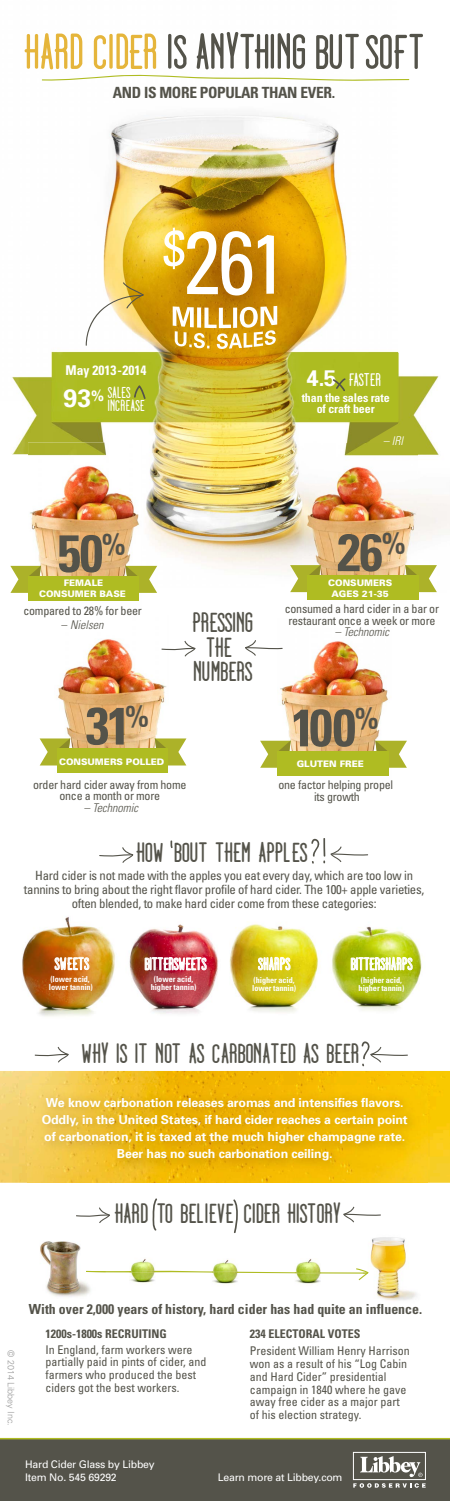
<style>
.page{position:relative;width:450px;height:1501px;background:#fff}
.page>*{position:absolute;margin:0;border:0;box-sizing:border-box;transform-origin:0 0}
.t1{font:700 53.4px "Dooodleista";color:#54534a}
.t2{font:700 condensed 52.5px "Univers";letter-spacing:-.02em;color:#54534a}
.t3{font:700 30px/24.8px "Dooodleista";color:#54534a;text-align:center}
.t4{font:700 25.12px "Univers";color:#fff}
.t5{font:700 22.65px "Univers";color:#fff}
.t6{font:700 19.73px "Dooodleista";color:#fff}
.t7{font:700 18.75px "Dooodleista";letter-spacing:.02em;color:#fff}
.t8{font:700 18.75px "Dooodleista";color:#fff}
.t9{font:700 17.25px/13.5px "Dooodleista";letter-spacing:.01em;color:#fff}
.t10{font:700 condensed 15.45px "Univers";letter-spacing:-.02em;color:#54534a}
.t11{font:700 condensed 13.88px "Univers";color:#54534a}
.t12{font:700 condensed 13.5px "Univers";color:#fff}
.t13{font:condensed 12.75px/14.2px "Univers";letter-spacing:-.02em;color:#54534a;text-align:center}
.t14{font:700 12.38px/17.2px "Univers";letter-spacing:-.01em;color:#fff;text-align:center}
.t15{font:condensed 12px/12.8px "Univers";color:#54534a}
.t16{font:condensed 12px/11.2px "Univers";letter-spacing:-.02em;color:#54534a;text-align:center}
.t17{font:700 condensed 12px "Univers";color:#54534a}
.t18{font:italic 300 condensed 12px "Univers";color:#54534a}
.t19{font:700 condensed 12px/10.5px "Univers";letter-spacing:-.01em;color:#fff;text-align:center}
.t20{font:italic 300 condensed 12px "Univers";color:#fff}
.t21{font:10.5px "Univers";letter-spacing:-.02em;color:#fff}
.t22{font:900 9px/10.5px "Univers";color:#fff;text-align:center}
.t23{font:300 9px "Univers";color:#999}
.t24{font:700 condensed 8.25px/8.2px "Univers";letter-spacing:-.01em;color:#fff}
.s1{color:#e5b53b}
.s2{font-style:normal}
</style>
<div class="page">
<img style="left:12px;top:114px;width:385px;height:286px">
<img style="left:397px;top:79px;width:53px;height:521px">
<img style="left:11px;top:400px;width:359px;height:54px">
<img style="left:370px;top:400px;width:27px;height:43px">
<img style="left:146px;top:454px;width:119px;height:113px">
<img style="left:265px;top:454px;width:39px;height:118px">
<img style="left:304px;top:443px;width:114px;height:157px">
<img style="left:28px;top:442px;width:114px;height:159px">
<img style="left:58px;top:639px;width:109px;height:110px">
<img style="left:278px;top:641px;width:111px;height:135px">
<img style="left:22px;top:863px;width:400px;height:200px">
<img style="left:0;top:1070px;width:450px;height:112px">
<img style="left:28px;top:1085px;width:400px;height:98px">
<svg style="left:163px;top:227px;width:89px;height:68px"></svg>
<svg style="left:258px;top:235px;width:16px;height:59px"></svg>
<svg style="left:173px;top:306px;width:104px;height:43px"></svg>
<svg style="left:332px;top:378px;width:14px;height:13px"></svg>
<svg style="left:86px;top:282px;width:58px;height:64px"></svg>
<svg style="left:145px;top:953px;width:61px;height:21px"></svg>
<svg style="left:258px;top:954px;width:32px;height:18px"></svg>
<svg style="left:351px;top:954px;width:61px;height:18px"></svg>
<svg style="left:55px;top:953px;width:34px;height:20px"></svg>
<svg style="left:42px;top:74px;width:367px;height:7px"></svg>
<svg style="left:290px;top:564px;width:31px;height:35px"></svg>
<div style="left:308px;top:575px;width:54px;height:24px;background:#afbc22"></div>
<svg style="left:405px;top:564px;width:32px;height:35px"></svg>
<div style="left:361px;top:575px;width:57px;height:24px;background:#afbc22"></div>
<svg style="left:260px;top:740px;width:31px;height:35px"></svg>
<div style="left:278px;top:751px;width:54px;height:24px;background:#afbc22"></div>
<svg style="left:375px;top:740px;width:32px;height:35px"></svg>
<div style="left:331px;top:751px;width:57px;height:24px;background:#afbc22"></div>
<svg style="left:40px;top:738px;width:30px;height:28px"></svg>
<div style="left:57px;top:749px;width:54px;height:24px;background:#afbc22"></div>
<svg style="left:155px;top:738px;width:31px;height:28px"></svg>
<div style="left:110px;top:749px;width:58px;height:24px;background:#afbc22"></div>
<svg style="left:10px;top:565px;width:31px;height:28px"></svg>
<div style="left:28px;top:576px;width:54px;height:24px;background:#afbc22"></div>
<svg style="left:126px;top:565px;width:31px;height:35px"></svg>
<div style="left:81px;top:576px;width:58px;height:24px;background:#afbc22"></div>
<svg style="left:134px;top:385px;width:12px;height:14px"></svg>
<svg style="left:99px;top:847px;width:34px;height:16px"></svg>
<svg style="left:35px;top:1046px;width:34px;height:16px"></svg>
<svg style="left:343px;top:1206px;width:38px;height:16px"></svg>
<svg style="left:76px;top:1207px;width:34px;height:16px"></svg>
<svg style="left:245px;top:640px;width:38px;height:16px"></svg>
<svg style="left:161px;top:640px;width:35px;height:16px"></svg>
<div style="left:0;top:1438px;width:450px;height:62px;background:#54534a"></div>
<img style="left:370px;top:1237px;width:47px;height:64px">
<img style="left:40px;top:1241px;width:51px;height:56px">
<img style="left:130px;top:1258px;width:25px;height:25px">
<img style="left:295px;top:1259px;width:26px;height:25px">
<img style="left:212px;top:1259px;width:26px;height:25px">
<svg style="left:86px;top:1267px;width:283px;height:13px"></svg>
<svg style="left:353px;top:1483px;width:73px;height:4px"></svg>
<div style="left:353px;top:1451px;width:73px;height:28px;border:1px solid #fff"></div>
<svg style="left:360px;top:1456px;width:63px;height:20px"></svg>
<hr style="left:0;top:1437px;width:450px;height:2px;background:#afbc22">
<svg style="left:233px;top:1199px;width:5px;height:34px"></svg>
<svg style="left:152px;top:1198px;width:5px;height:32px"></svg>
<svg style="left:311px;top:838px;width:57px;height:25px"></svg>
<svg style="left:362px;top:1041px;width:46px;height:25px"></svg>
<svg style="left:170px;top:840px;width:3px;height:8px"></svg>
<h1 class="t1" style="left:24px;top:19px;width:402px"><span class="s1">HARD CIDER</span> IS ANYTHING BUT SOFT</h1>
<p class="t10" style="left:113px;top:83px;width:224px">AND IS MORE POPULAR THAN EVER.</p>
<p class="t12" style="left:66px;top:362px;width:83px">May 2013-2014</p>
<h3 class="t9" style="left:108px;top:385px;width:38px">SALES<br>INCREASE</h3>
<h3 class="t4" style="left:64px;top:382px;width:42px">93<sup>%</sup></h3>
<h3 class="t5" style="left:306px;top:363px;width:32px">4.5</h3>
<h3 class="t6" style="left:349px;top:367px;width:33px">FASTER</h3>
<p class="t19" style="left:302px;top:392px;width:90px">than the sales rate of craft beer</p>
<p class="t20" style="left:383px;top:433px;width:21px">– IRI</p>
<h2 class="t2" style="left:57px;top:521px;width:70px">50<sup>%</sup></h2>
<h2 class="t2" style="left:337px;top:520px;width:70px">26<sup>%</sup></h2>
<p class="t22" style="left:39px;top:577px;width:88px">FEMALE<br>CONSUMER BASE</p>
<p class="t16" style="left:23px;top:604px;width:120px">compared to 28% for beer</p>
<p class="t18" style="left:62px;top:617px;width:43px"><span class="s2">–</span> Nielsen</p>
<h3 class="t3" style="left:192px;top:609px;width:62px">PRESSING<br>THE<br>NUMBERS</h3>
<p class="t22" style="left:328px;top:577px;width:65px">CONSUMERS<br>AGES 21-35</p>
<p class="t16" style="left:285px;top:603px;width:156px">consumed a hard cider in a bar or restaurant once a week or more</p>
<p class="t18" style="left:335px;top:624px;width:56px">– Technomic</p>
<h2 class="t2" style="left:86px;top:693px;width:65px">31<sup>%</sup></h2>
<h2 class="t2" style="left:291px;top:695px;width:89px">100<sup>%</sup></h2>
<p class="t22" style="left:59px;top:756px;width:107px">CONSUMERS POLLED</p>
<p class="t16" style="left:33px;top:778px;width:155px">order hard cider away from home once a month or more</p>
<p class="t18" style="left:84px;top:800px;width:56px">– Technomic</p>
<p class="t22" style="left:297px;top:758px;width:68px">GLUTEN FREE</p>
<p class="t16" style="left:278px;top:778px;width:116px;line-height:12px">one factor helping propel its growth</p>
<h3 class="t3" style="left:136px;top:839px;width:172px">HOW BOUT THEM APPLES</h3>
<p class="t13" style="left:24px;top:867px;width:402px">Hard cider is not made with the apples you eat every day, which are too low in tannins to bring about the right flavor profile of hard cider. The 100+ apple varieties, often blended, to make hard cider come from these categories:</p>
<h3 class="t7" style="left:55px;top:952px;width:36px">SWEETS</h3>
<h3 class="t8" style="left:145px;top:952px;width:63px">BITTERSWEETS</h3>
<h3 class="t7" style="left:258px;top:952px;width:33px">SHARPS</h3>
<h3 class="t7" style="left:351px;top:952px;width:63px">BITTERSHARPS</h3>
<p class="t24" style="left:49px;top:974px;width:45px">(lower acid, lower tannin)</p>
<p class="t24" style="left:151px;top:974px;width:47px;text-align:center">(lower acid, higher tannin)</p>
<p class="t24" style="left:252px;top:975px;width:45px">(higher acid, lower tannin)</p>
<p class="t24" style="left:359px;top:975px;width:47px">(higher acid, higher tannin)</p>
<h3 class="t3" style="left:81px;top:1040px;width:280px">WHY IS IT NOT AS CARBONATED AS BEER</h3>
<p class="t14" style="left:42px;top:1092px;width:368px">We know carbonation releases aromas and intensifies flavors.<br>Oddly, in the United States, if hard cider reaches a certain point of carbonation, it is taxed at the much higher champagne rate.<br>Beer has no such carbonation ceiling.</p>
<h3 class="t3" style="left:115px;top:1200px;width:227px">HARD TO BELIEVE CIDER HISTORY</h3>
<p class="t23" style="left:16px;top:1349px;width:77px;rotate:90deg">© 2014 Libbey Inc.</p>
<p class="t11" style="left:29px;top:1299px;width:395px">With over 2,000 years of history, hard cider has had quite an influence.</p>
<p class="t17" style="left:45px;top:1326px;width:123px">1200s-1800s RECRUITING</p>
<p class="t17" style="left:250px;top:1326px;width:112px">234 ELECTORAL VOTES</p>
<p class="t15" style="left:45px;top:1342px;width:163px">In England, farm workers were partially paid in pints of cider, and farmers who produced the best ciders got the best workers.</p>
<p class="t15" style="left:250px;top:1343px;width:161px">President William Henry Harrison won as a result of his “Log Cabin and Hard Cider” presidential campaign in 1840 where he gave away free cider as a major part of his election strategy.</p>
<p class="t21" style="left:25px;top:1456px;width:131px">Hard Cider Glass by Libbey</p>
<p class="t21" style="left:25px;top:1470px;width:93px">Item No. 545 69292</p>
<p class="t21" style="left:218px;top:1470px;width:126px">Learn more at Libbey.com</p>
</div>
